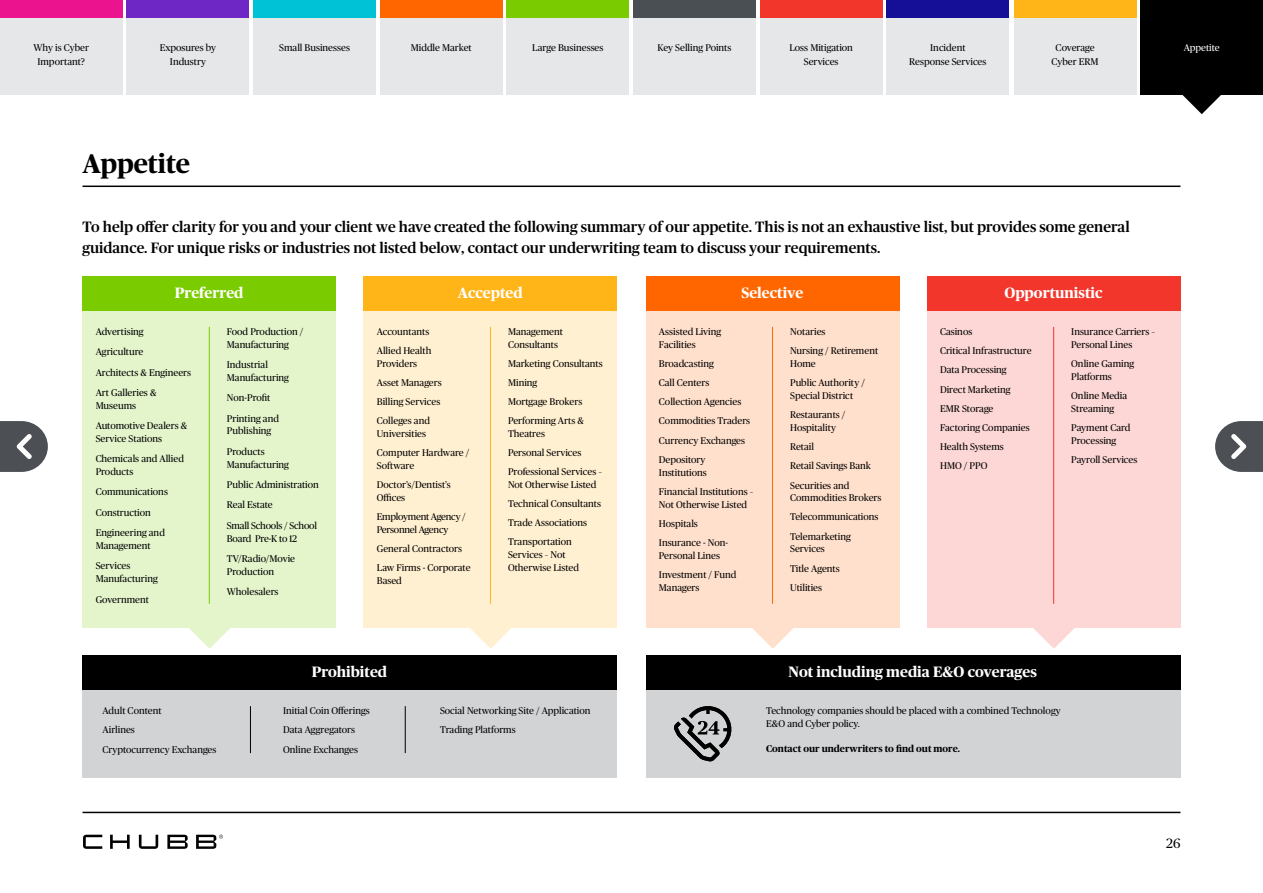
<style>
.page{position:relative;width:1263px;height:893px;background:#fff}
.page>*{position:absolute;margin:0;border:0;box-sizing:border-box;transform-origin:0 0}
.t1{font:700 27px "Chubb Publico";color:#000}
.t2{font:500 15px/21px "Chubb Publico";color:#000}
.t3{font:700 15px "Chubb Publico";color:#fff}
.t4{font:13.5px "Chubb Publico";color:#000}
.t5{font:9.75px/19.2px "Chubb Publico";color:#000}
.t6{font:700 9.75px "Chubb Publico";color:#000}
.t7{font:9.75px/19.2px "Chubb Publico";letter-spacing:-.025em;color:#000}
.t8{font:9.75px "Chubb Publico";color:#fff}
</style>
<div class="page">
<svg style="left:189px;top:628px;width:41px;height:21px"></svg>
<svg style="left:752px;top:628px;width:41px;height:21px"></svg>
<svg style="left:470px;top:628px;width:41px;height:21px"></svg>
<svg style="left:1033px;top:628px;width:41px;height:21px"></svg>
<div style="left:82px;top:293px;width:254px;height:335px;background:#e4f5cc"></div>
<div style="left:646px;top:293px;width:253px;height:335px;background:#ffe0cc"></div>
<div style="left:364px;top:293px;width:253px;height:335px;background:#fff0d1"></div>
<div style="left:927px;top:293px;width:253px;height:335px;background:#fcd7d5"></div>
<div style="left:82px;top:672px;width:535px;height:106px;background:#d1d3d4"></div>
<div style="left:646px;top:672px;width:534px;height:106px;background:#d1d3d4"></div>
<svg style="left:0;top:421px;width:48px;height:51px"></svg>
<svg style="left:1215px;top:421px;width:48px;height:51px"></svg>
<hr style="left:82px;top:186px;width:1098px;height:1px;background:#000">
<svg style="left:83px;top:835px;width:140px;height:14px"></svg>
<hr style="left:82px;top:812px;width:1098px;height:1px;background:#000">
<div style="left:82px;top:276px;width:254px;height:34px;background:#7acc00"></div>
<div style="left:646px;top:276px;width:253px;height:34px;background:#f60"></div>
<div style="left:364px;top:276px;width:253px;height:34px;background:#ffb517"></div>
<div style="left:927px;top:276px;width:253px;height:34px;background:#f2362b"></div>
<div style="left:82px;top:655px;width:535px;height:34px;background:#000"></div>
<div style="left:646px;top:655px;width:534px;height:34px;background:#000"></div>
<div style="left:1014px;top:6px;width:122px;height:89px;background:#e6e7e8"></div>
<div style="left:1014px;top:0;width:122px;height:18px;background:#ffb517"></div>
<div style="left:1140px;top:0;width:123px;height:95px;background:#000"></div>
<svg style="left:1182px;top:95px;width:39px;height:19px"></svg>
<hr style="left:209px;top:327px;width:1px;height:277px;background:#7acc00">
<hr style="left:772px;top:327px;width:1px;height:277px;background:#f60">
<hr style="left:250px;top:706px;width:1px;height:47px;background:#000">
<hr style="left:405px;top:706px;width:1px;height:47px;background:#000">
<hr style="left:490px;top:327px;width:1px;height:277px;background:#ffb517">
<hr style="left:1053px;top:327px;width:1px;height:277px;background:#f2362b">
<svg style="left:674px;top:706px;width:58px;height:55px"></svg>
<div style="left:886px;top:0;width:123px;height:95px;background:#e6e7e8"></div>
<div style="left:886px;top:0;width:123px;height:18px;background:#140f96"></div>
<div style="left:760px;top:0;width:122px;height:95px;background:#e6e7e8"></div>
<div style="left:760px;top:0;width:122px;height:18px;background:#f2362b"></div>
<div style="left:633px;top:6px;width:123px;height:89px;background:#e6e7e8"></div>
<div style="left:633px;top:0;width:123px;height:18px;background:#4a4f54"></div>
<div style="left:507px;top:0;width:122px;height:95px;background:#e6e7e8"></div>
<div style="left:507px;top:0;width:122px;height:18px;background:#7acc00"></div>
<div style="left:380px;top:0;width:122px;height:95px;background:#e6e7e8"></div>
<div style="left:380px;top:0;width:122px;height:18px;background:#f60"></div>
<div style="left:253px;top:6px;width:123px;height:89px;background:#e6e7e8"></div>
<div style="left:253px;top:0;width:123px;height:18px;background:#00c2d6"></div>
<div style="left:127px;top:6px;width:122px;height:89px;background:#e6e7e8"></div>
<div style="left:127px;top:0;width:122px;height:18px;background:#6e26c4"></div>
<div style="left:0;top:0;width:123px;height:95px;background:#e6e7e8"></div>
<div style="left:0;top:0;width:123px;height:18px;background:#ec148e"></div>
<p class="t5" style="left:34px;top:40px;width:57px;line-height:14.2px;text-align:center">Why is Cyber<br>Important?</p>
<p class="t5" style="left:160px;top:37px;width:58px">Exposures by</p>
<p class="t5" style="left:279px;top:37px;width:72px">Small Businesses</p>
<p class="t5" style="left:411px;top:37px;width:62px">Middle Market</p>
<p class="t5" style="left:532px;top:37px;width:73px">Large Businesses</p>
<p class="t5" style="left:658px;top:37px;width:75px">Key Selling Points</p>
<p class="t5" style="left:170px;top:52px;width:38px">Industry</p>
<h1 class="t1" style="left:82px;top:144px;width:109px">Appetite</h1>
<p class="t5" style="left:789px;top:40px;width:65px;line-height:14.2px;text-align:center">Loss Mitigation<br>Services</p>
<p class="t5" style="left:930px;top:37px;width:37px">Incident</p>
<p class="t8" style="left:1184px;top:41px;width:37px">Appetite</p>
<p class="t5" style="left:909px;top:52px;width:79px">Response Services</p>
<p class="t5" style="left:1051px;top:40px;width:49px;line-height:14.2px;text-align:center">Coverage<br>Cyber ERM</p>
<p class="t2" style="left:82px;top:216px;width:1049px">To help offer clarity for you and your client we have created the following summary of our appetite. This is not an exhaustive list, but provides some general guidance. For unique risks or industries not listed below, contact our underwriting team to discuss your requirements.</p>
<h2 class="t3" style="left:175px;top:282px;width:70px">Preferred</h2>
<h2 class="t3" style="left:458px;top:282px;width:67px">Accepted</h2>
<h2 class="t3" style="left:741px;top:282px;width:63px">Selective</h2>
<h2 class="t3" style="left:1004px;top:282px;width:100px">Opportunistic</h2>
<p class="t5" style="left:96px;top:321px;width:97px;line-height:20.4px">Advertising<br>Agriculture<br>Architects &amp; Engineers<br>Art Galleries &amp;</p>
<p class="t5" style="left:96px;top:395px;width:93px;line-height:20.4px">Museums<br>Automotive Dealers &amp;</p>
<p class="t5" style="left:96px;top:428px;width:90px;line-height:20.4px">Service Stations<br>Chemicals and Allied</p>
<p class="t5" style="left:96px;top:461px;width:74px;line-height:20.4px">Products<br>Communications<br>Construction<br>Engineering and</p>
<p class="t5" style="left:96px;top:535px;width:56px;line-height:20.4px">Management<br>Services</p>
<p class="t5" style="left:96px;top:568px;width:64px;line-height:20.4px">Manufacturing<br>Government</p>
<p class="t5" style="left:227px;top:325px;width:78px;line-height:12.8px">Food Production /<br>Manufacturing</p>
<p class="t5" style="left:227px;top:358px;width:64px;line-height:12.8px">Industrial<br>Manufacturing</p>
<p class="t5" style="left:227px;top:387px;width:54px;line-height:20.4px">Non-Profit<br>Printing and</p>
<p class="t5" style="left:227px;top:420px;width:46px;line-height:20.4px">Publishing<br>Products</p>
<p class="t5" style="left:227px;top:453px;width:94px;line-height:20.4px">Manufacturing<br>Public Administration<br>Real Estate<br>Small Schools / School</p>
<p class="t5" style="left:227px;top:527px;width:72px;line-height:20.4px">Board Pre-K to 12<br>TV/Radio/Movie</p>
<p class="t5" style="left:227px;top:561px;width:53px;line-height:20.4px">Production<br>Wholesalers</p>
<p class="t5" style="left:377px;top:321px;width:56px">Accountants<br>Allied Health</p>
<p class="t5" style="left:377px;top:353px;width:66px">Providers<br>Asset Managers<br>Billing Services<br>Colleges and</p>
<p class="t5" style="left:377px;top:423px;width:94px">Universities<br>Computer Hardware /</p>
<p class="t5" style="left:377px;top:455px;width:75px">Software<br>Doctor’s/Dentist’s</p>
<p class="t7" style="left:377px;top:487px;width:90px">Offices<br>Employment Agency /</p>
<p class="t5" style="left:377px;top:519px;width:95px">Personnel Agency<br>General Contractors<br>Law Firms - Corporate</p>
<p class="t5" style="left:377px;top:570px;width:27px">Based</p>
<p class="t5" style="left:508px;top:325px;width:56px;line-height:12.8px">Management<br>Consultants</p>
<p class="t5" style="left:508px;top:353px;width:96px">Marketing Consultants<br>Mining<br>Mortgage Brokers<br>Performing Arts &amp;</p>
<p class="t5" style="left:508px;top:423px;width:96px">Theatres<br>Personal Services<br>Professional Services –</p>
<p class="t5" style="left:508px;top:474px;width:94px">Not Otherwise Listed<br>Technical Consultants<br>Trade Associations<br>Transportation</p>
<p class="t5" style="left:508px;top:548px;width:73px;line-height:12.8px">Services – Not<br>Otherwise Listed</p>
<p class="t5" style="left:659px;top:324px;width:64px;line-height:12.8px">Assisted Living<br>Facilities</p>
<p class="t5" style="left:659px;top:353px;width:93px">Broadcasting<br>Call Centers<br>Collection Agencies<br>Commodities Traders<br>Currency Exchanges<br>Depository</p>
<p class="t5" style="left:659px;top:462px;width:96px">Institutions<br>Financial Institutions –</p>
<p class="t5" style="left:659px;top:494px;width:90px">Not Otherwise Listed<br>Hospitals<br>Insurance - Non-</p>
<p class="t5" style="left:659px;top:545px;width:79px">Personal Lines<br>Investment / Fund</p>
<p class="t5" style="left:659px;top:577px;width:42px">Managers</p>
<p class="t5" style="left:790px;top:321px;width:90px">Notaries<br>Nursing / Retirement</p>
<p class="t5" style="left:790px;top:353px;width:76px">Home<br>Public Authority /</p>
<p class="t5" style="left:790px;top:385px;width:65px">Special District<br>Restaurants /</p>
<p class="t5" style="left:790px;top:417px;width:82px">Hospitality<br>Retail<br>Retail Savings Bank<br>Securities and</p>
<p class="t5" style="left:790px;top:488px;width:93px">Commodities Brokers<br>Telecommunications<br>Telemarketing</p>
<p class="t5" style="left:790px;top:539px;width:51px">Services<br>Title Agents<br>Utilities</p>
<p class="t5" style="left:940px;top:321px;width:93px">Casinos<br>Critical Infrastructure<br>Data Processing<br>Direct Marketing<br>EMR Storage<br>Factoring Companies<br>Health Systems<br>HMO / PPO</p>
<p class="t5" style="left:1071px;top:325px;width:85px;line-height:12.8px">Insurance Carriers –<br>Personal Lines</p>
<p class="t5" style="left:1071px;top:357px;width:64px;line-height:12.8px">Online Gaming<br>Platforms</p>
<p class="t5" style="left:1071px;top:389px;width:58px;line-height:12.8px">Online Media<br>Streaming</p>
<p class="t5" style="left:1071px;top:421px;width:61px;line-height:12.8px">Payment Card<br>Processing</p>
<p class="t5" style="left:1071px;top:449px;width:68px">Payroll Services</p>
<h2 class="t3" style="left:312px;top:661px;width:77px">Prohibited</h2>
<h2 class="t3" style="left:789px;top:661px;width:250px">Not including media E&amp;O coverages</h2>
<p class="t5" style="left:283px;top:701px;width:88px">Initial Coin Offerings<br>Data Aggregators<br>Online Exchanges</p>
<p class="t5" style="left:103px;top:701px;width:115px">Adult Content<br>Airlines<br>Cryptocurrency Exchanges</p>
<p class="t5" style="left:766px;top:704px;width:296px;line-height:12.8px">Technology companies should be placed with a combined Technology<br>E&amp;O and Cyber policy.</p>
<p class="t5" style="left:440px;top:701px;width:152px">Social Networking Site / Application<br>Trading Platforms</p>
<p class="t6" style="left:766px;top:742px;width:196px">Contact our underwriters to find out more.</p>
<h3 class="t4" style="left:1166px;top:833px;width:16px">26</h3>
</div>
